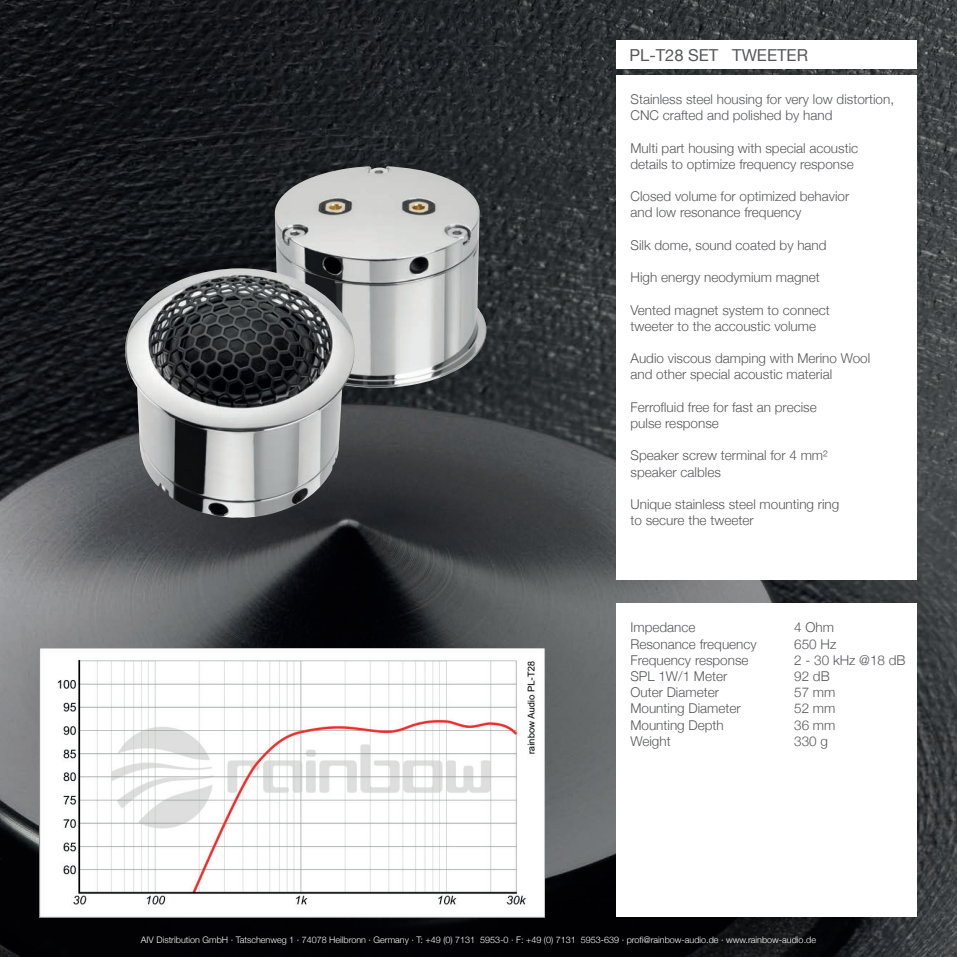
<style>
.page{position:relative;width:957px;height:957px;background:#fff}
.page>*{position:absolute;margin:0;border:0;box-sizing:border-box;transform-origin:0 0}
.t1{font:16.5px "Helvetica Neue";color:#57585a}
.t2{font:300 13.5px/16.2px "Helvetica Neue";color:#57585a}
.t3{font:300 9px "Helvetica Neue";color:#fff}
</style>
<div class="page">
<img style="left:0;top:0;width:957px;height:957px">
<div style="left:615px;top:603px;width:301px;height:313px;background:#fff"></div>
<div style="left:615px;top:75px;width:301px;height:505px;background:#fff"></div>
<div style="left:615px;top:40px;width:301px;height:29px;background:#fff"></div>
<img style="left:267px;top:166px;width:219px;height:223px">
<img style="left:123px;top:268px;width:233px;height:251px">
<img style="left:39px;top:648px;width:505px;height:269px">
<p class="t1" style="left:629px;top:44px;width:180px">PL-T28 SET TWEETER</p>
<p class="t2" style="left:630px;top:90px;width:265px">Stainless steel housing for very low distortion,<br>CNC crafted and polished by hand</p>
<p class="t2" style="left:630px;top:139px;width:229px">Multi part housing with special acoustic details to optimize frequency response</p>
<p class="t2" style="left:630px;top:187px;width:220px">Closed volume for optimized behavior and low resonance frequency</p>
<p class="t2" style="left:630px;top:236px;width:198px">Silk dome, sound coated by hand</p>
<p class="t2" style="left:630px;top:268px;width:191px">High energy neodymium magnet</p>
<p class="t2" style="left:630px;top:301px;width:201px">Vented magnet system to connect tweeter to the accoustic volume</p>
<p class="t2" style="left:630px;top:349px;width:241px">Audio viscous damping with Merino Wool and other special acoustic material</p>
<p class="t2" style="left:630px;top:398px;width:188px">Ferrofluid free for fast an precise pulse response</p>
<p class="t2" style="left:630px;top:446px;width:199px">Speaker screw terminal for 4 mm² speaker calbles</p>
<p class="t2" style="left:630px;top:495px;width:210px">Unique stainless steel mounting ring to secure the tweeter</p>
<p class="t2" style="left:630px;top:618px;width:128px">Impedance<br>Resonance frequency<br>Frequency response<br>SPL 1W/1 Meter<br>Outer Diameter<br>Mounting Diameter<br>Mounting Depth<br>Weight</p>
<p class="t2" style="left:794px;top:618px;width:113px">4 Ohm<br>650 Hz<br>2 - 30 kHz @18 dB<br>92 dB<br>57 mm<br>52 mm<br>36 mm<br>330 g</p>
<p class="t3" style="left:141px;top:932px;width:676px">AIV Distribution GmbH · Tatschenweg 1 · 74078 Heilbronn · Germany · T: +49 (0) 7131 5953-0 · F: +49 (0) 7131 5953-639 · profi@rainbow-audio.de · www.rainbow-audio.de</p>
</div>
